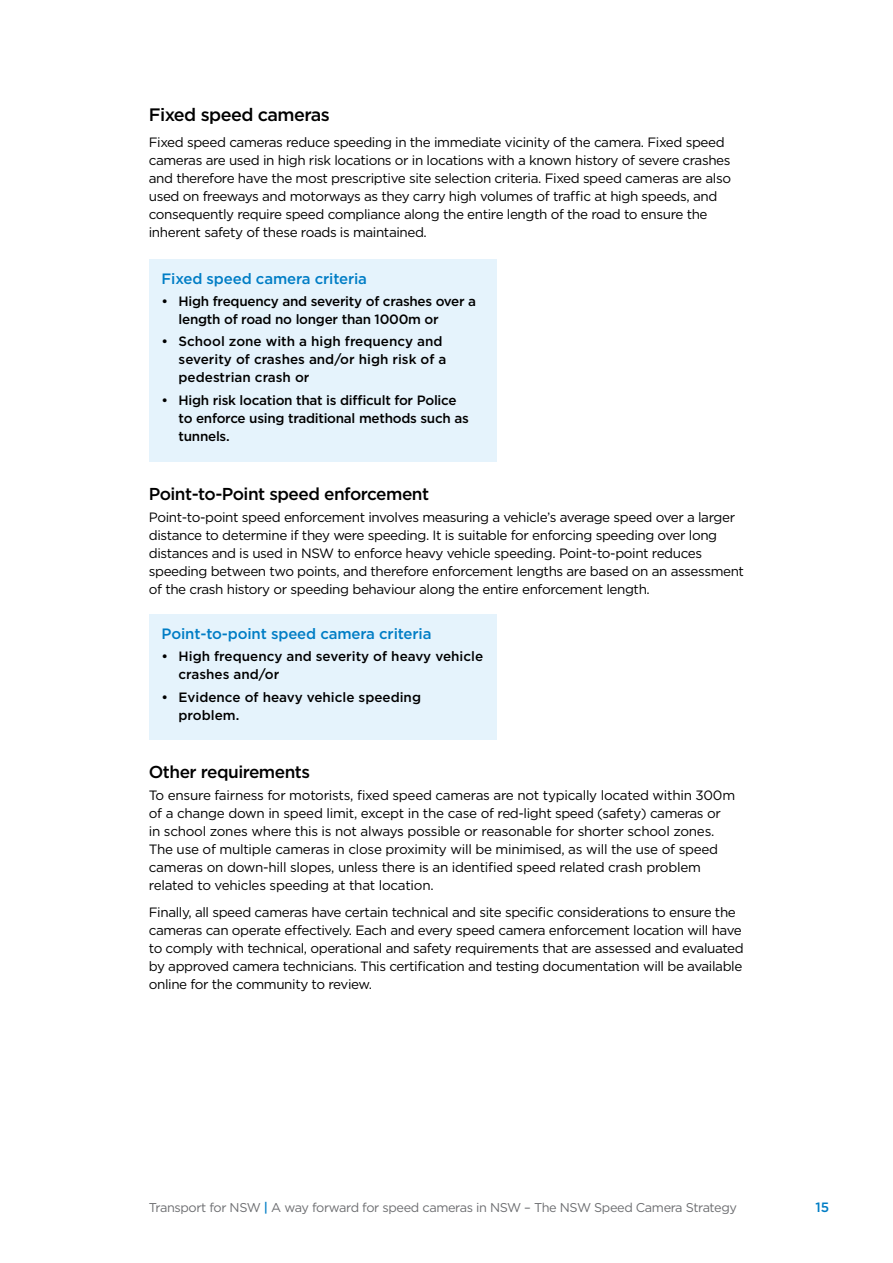
<style>
.page{position:relative;width:893px;height:1263px;background:#fff}
.page>*{position:absolute;margin:0;border:0;box-sizing:border-box;transform-origin:0 0}
.t1{font:500 18px "Gotham";letter-spacing:-.03em;color:#000}
.t2{font:500 17.25px "Gotham";letter-spacing:-.03em;color:#000}
.t3{font:500 15px "Gotham";letter-spacing:-.01em;color:#007dc5}
.t4{font:13.5px/18px "Gotham";letter-spacing:-.03em;color:#000}
.t5{font:500 13.5px/18px "Gotham";color:#000}
.t6{font:500 13.5px/18px "Gotham";letter-spacing:-.02em;color:#000}
.t7{font:500 13.5px "Gotham";color:#007dc5}
.t8{font:12.75px "Gotham";letter-spacing:-.03em;color:#6d6e71}
.s1{font-weight:500;color:#007dc5}
</style>
<div class="page">
<div style="left:149px;top:259px;width:348px;height:203px;background:#e5f3fc"></div>
<div style="left:149px;top:614px;width:348px;height:126px;background:#e5f3fc"></div>
<h1 class="t1" style="left:149px;top:102px;width:183px">Fixed speed cameras</h1>
<p class="t4" style="left:149px;top:133px;width:584px">Fixed speed cameras reduce speeding in the immediate vicinity of the camera. Fixed speed cameras are used in high risk locations or in locations with a known history of severe crashes and therefore have the most prescriptive site selection criteria. Fixed speed cameras are also used on freeways and motorways as they carry high volumes of traffic at high speeds, and consequently require speed compliance along the entire length of the road to ensure the inherent safety of these roads is maintained.</p>
<p class="t3" style="left:162px;top:269px;width:207px">Fixed speed camera criteria</p>
<p class="t6" style="left:179px;top:292px;width:299px;text-indent:-17px">• High frequency and severity of crashes over a length of road no longer than 1000m or</p>
<p class="t5" style="left:179px;top:332px;width:269px;text-indent:-17px">• School zone with a high frequency and severity of crashes and/or high risk of a pedestrian crash or</p>
<p class="t6" style="left:179px;top:391px;width:292px;text-indent:-17px">• High risk location that is difficult for Police to enforce using traditional methods such as tunnels.</p>
<p class="t2" style="left:149px;top:483px;width:282px">Point-to-Point speed enforcement</p>
<p class="t4" style="left:149px;top:508px;width:597px">Point-to-point speed enforcement involves measuring a vehicle’s average speed over a larger distance to determine if they were speeding. It is suitable for enforcing speeding over long distances and is used in NSW to enforce heavy vehicle speeding. Point-to-point reduces speeding between two points, and therefore enforcement lengths are based on an assessment of the crash history or speeding behaviour along the entire enforcement length.</p>
<p class="t3" style="left:162px;top:624px;width:271px">Point-to-point speed camera criteria</p>
<p class="t5" style="left:179px;top:647px;width:306px;text-indent:-17px">• High frequency and severity of heavy vehicle crashes and/or</p>
<p class="t5" style="left:179px;top:688px;width:244px;text-indent:-17px">• Evidence of heavy vehicle speeding problem.</p>
<p class="t2" style="left:149px;top:761px;width:163px">Other requirements</p>
<p class="t4" style="left:149px;top:786px;width:588px">To ensure fairness for motorists, fixed speed cameras are not typically located within 300m of a change down in speed limit, except in the case of red-light speed (safety) cameras or in school zones where this is not always possible or reasonable for shorter school zones.<br>The use of multiple cameras in close proximity will be minimised, as will the use of speed cameras on down-hill slopes, unless there is an identified speed related crash problem related to vehicles speeding at that location.</p>
<p class="t4" style="left:149px;top:903px;width:596px">Finally, all speed cameras have certain technical and site specific considerations to ensure the cameras can operate effectively. Each and every speed camera enforcement location will have to comply with technical, operational and safety requirements that are assessed and evaluated by approved camera technicians. This certification and testing documentation will be available online for the community to review.</p>
<p class="t8" style="left:149px;top:1199px;width:590px">Transport for NSW <span class="s1">|</span> A way forward for speed cameras in NSW – The NSW Speed Camera Strategy</p>
<p class="t7" style="left:815px;top:1198px;width:15px">15</p>
</div>
